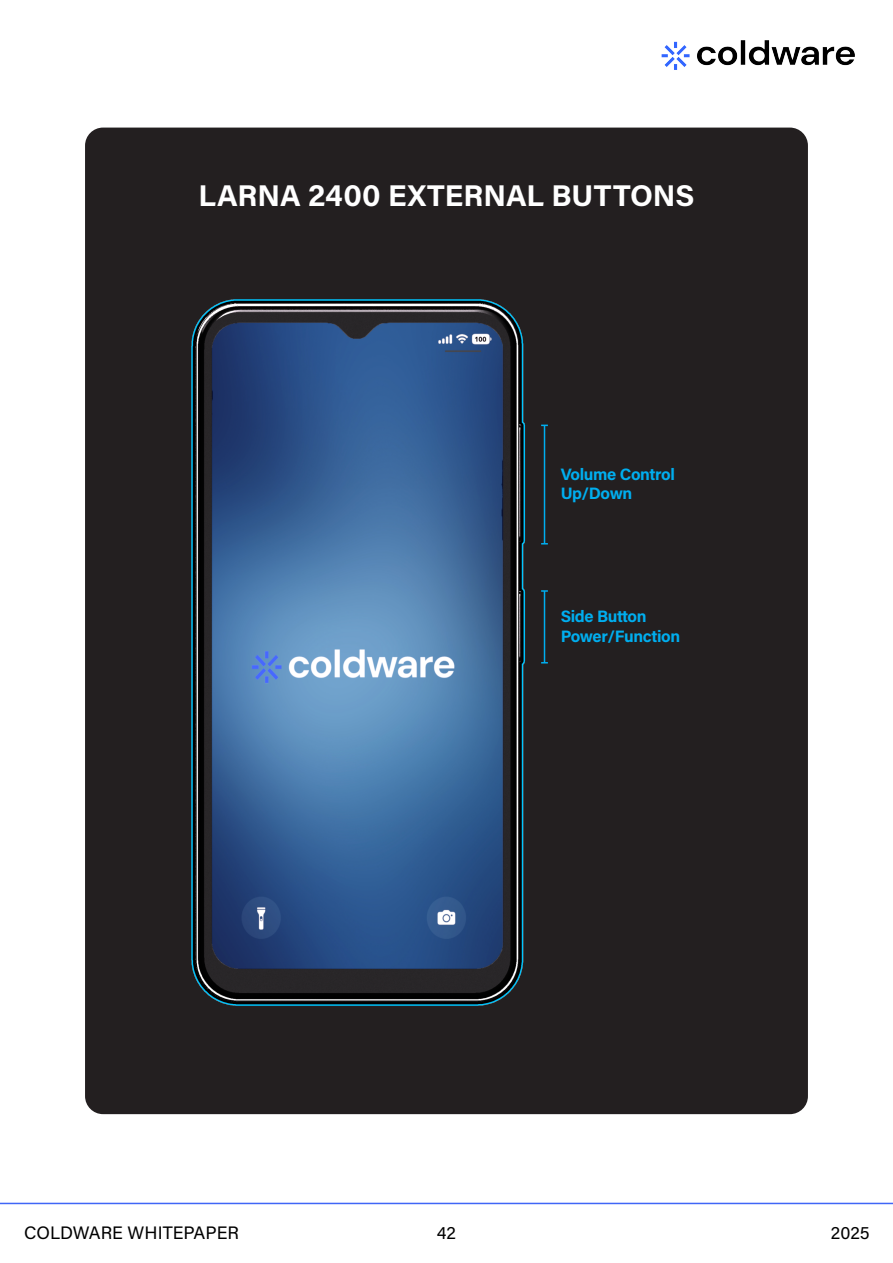
<style>
.page{position:relative;width:893px;height:1263px;background:#fff}
.page>*{position:absolute;margin:0;border:0;box-sizing:border-box;transform-origin:0 0}
.t1{font:700 30px "Acumin Pro";color:#fff}
.t2{font:18px "Acumin Pro";color:#000}
.t3{font:700 16.5px/19.8px "Acumin Pro";letter-spacing:-.025em;color:#00aeef}
</style>
<div class="page">
<img style="left:661px;top:40px;width:194px;height:30px">
<hr style="left:0;top:1203px;width:893px;height:1px;background:#4066f7">
<div style="left:85px;top:128px;width:723px;height:986px;background:#231f20;border-radius:18px"></div>
<img style="left:191px;top:299px;width:357px;height:707px">
<hr style="left:544px;top:425px;width:1px;height:119px;background:#00aeef">
<hr style="left:544px;top:591px;width:1px;height:72px;background:#00aeef">
<svg style="left:541px;top:590px;width:7px;height:2px"></svg>
<p class="t1" style="left:198px;top:175px;width:497px">LARNA 2400 EXTERNAL BUTTONS</p>
<p class="t3" style="left:561px;top:463px;width:116px">Volume Control<br>Up/Down</p>
<p class="t3" style="left:561px;top:606px;width:87px">Side Button</p>
<p class="t3" style="left:561px;top:626px;width:121px">Power/Function</p>
<p class="t2" style="left:24px;top:1220px;width:216px">COLDWARE WHITEPAPER</p>
<p class="t2" style="left:437px;top:1220px;width:21px">42</p>
<p class="t2" style="left:831px;top:1220px;width:40px">2025</p>
</div>
